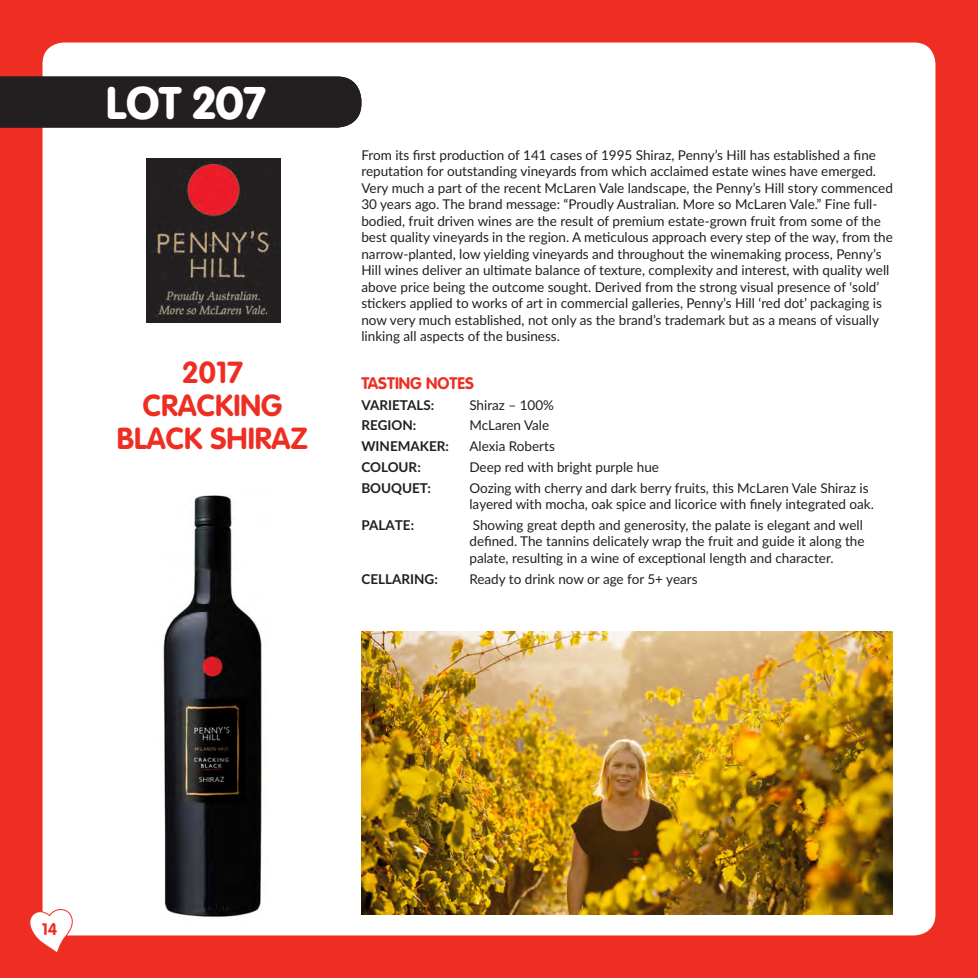
<style>
.page{position:relative;width:978px;height:978px;background:#ee2e22}
.page>*{position:absolute;margin:0;border:0;box-sizing:border-box;transform-origin:0 0}
.t1{font:900 45px "VAG Rounded";color:#fff}
.t2{font:700 30px/33px "VAG Rounded";color:#ee2e22;text-align:center}
.SubHead{font:700 16.5px "VAG Rounded";color:#ee2e22}
.Text{font:13.5px/16.5px "Lato";color:#231f20}
.Text-2{font:700 13.5px "Lato";color:#231f20}
</style>
<div class="page">
<div style="left:43px;top:43px;width:892px;height:892px;background:#fff;border-radius:21px"></div>
<svg style="left:29px;top:907px;width:45px;height:45px"></svg>
<div style="left:0;top:77px;width:361px;height:51px;background:#231f20"></div>
<img style="left:163px;top:495px;width:99px;height:422px">
<img style="left:361px;top:631px;width:532px;height:283px">
<img style="left:147px;top:158px;width:134px;height:164px">
<p class="t1" style="left:106px;top:76px;width:161px">LOT 207</p>
<h1 class="t1" style="left:244px;top:76px;width:26px">9</h1>
<p class="t2" style="left:117px;top:357px;width:193px">2017<br>CRACKING<br>BLACK SHIRAZ</p>
<p class="Text" style="left:361px;top:146px;width:533px">From its first production of 141 cases of 1995 Shiraz, Penny’s Hill has established a fine reputation for outstanding vineyards from which acclaimed estate wines have emerged.<br>Very much a part of the recent McLaren Vale landscape, the Penny’s Hill story commenced 30 years ago. The brand message: “Proudly Australian. More so McLaren Vale.” Fine full&shy;bodied, fruit driven wines are the result of premium estate-grown fruit from some of the best quality vineyards in the region. A meticulous approach every step of the way, from the narrow-planted, low yielding vineyards and throughout the winemaking process, Penny’s Hill wines deliver an ultimate balance of texture, complexity and interest, with quality well above price being the outcome sought. Derived from the strong visual presence of ‘sold’ stickers applied to works of art in commercial galleries, Penny’s Hill ‘red dot’ packaging is now very much established, not only as the brand’s trademark but as a means of visually linking all aspects of the business.</p>
<p class="SubHead" style="left:361px;top:373px;width:114px">TASTING NOTES</p>
<p class="Text-2" style="left:361px;top:395px;width:74px">VARIETALS:</p>
<p class="Text" style="left:469px;top:396px;width:86px">Shiraz – 100%</p>
<p class="Text-2" style="left:361px;top:416px;width:56px">REGION:</p>
<p class="Text" style="left:469px;top:417px;width:81px">McLaren Vale</p>
<p class="Text-2" style="left:361px;top:436px;width:89px">WINEMAKER:</p>
<p class="Text" style="left:469px;top:437px;width:87px">Alexia Roberts</p>
<p class="Text-2" style="left:361px;top:457px;width:61px">COLOUR:</p>
<p class="Text" style="left:469px;top:458px;width:191px">Deep red with bright purple hue</p>
<p class="Text-2" style="left:361px;top:478px;width:71px">BOUQUET:</p>
<p class="Text" style="left:469px;top:479px;width:406px">Oozing with cherry and dark berry fruits, this McLaren Vale Shiraz is layered with mocha, oak spice and licorice with finely integrated oak.</p>
<p class="Text-2" style="left:361px;top:515px;width:54px">PALATE:</p>
<p class="Text" style="left:469px;top:516px;width:397px">Showing great depth and generosity, the palate is elegant and well defined. The tannins delicately wrap the fruit and guide it along the palate, resulting in a wine of exceptional length and character.</p>
<p class="Text-2" style="left:361px;top:569px;width:78px">CELLARING:</p>
<p class="Text" style="left:469px;top:570px;width:230px">Ready to drink now or age for 5+ years</p>
<p class="SubHead" style="left:42px;top:919px;width:17px">14</p>
</div>
